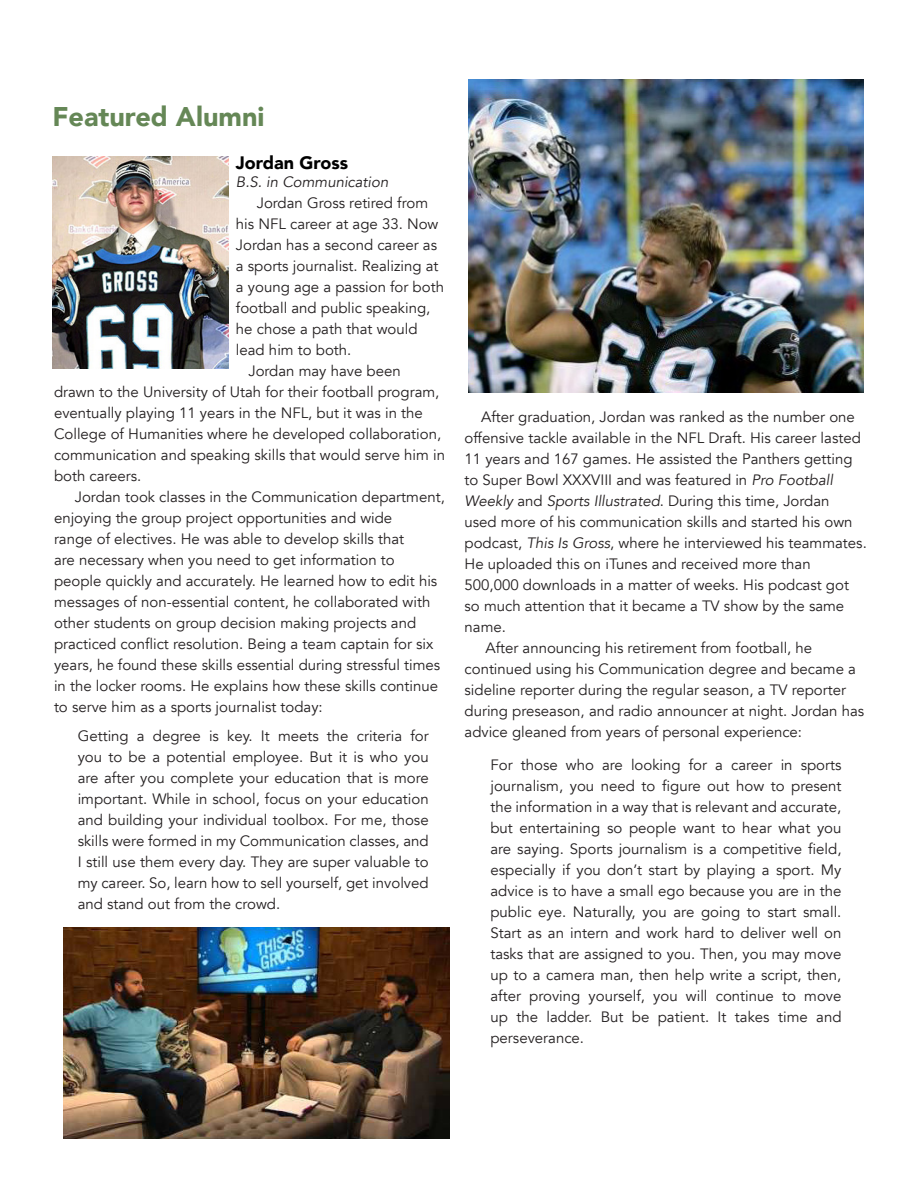
<style>
.page{position:relative;width:918px;height:1188px;background:#fff}
.page>*{position:absolute;margin:0;border:0;box-sizing:border-box;transform-origin:0 0}
.t1{font:900 27px "Avenir";color:#658756}
.t2{font:900 18px "Avenir";color:#000}
.t3{font:15px/21px "Avenir";color:#231f20}
.t4{font:italic 15px "Avenir";color:#231f20}
.s1{font-style:italic}
</style>
<div class="page">
<img style="left:52px;top:157px;width:176px;height:211px">
<img style="left:468px;top:80px;width:396px;height:313px">
<img style="left:63px;top:927px;width:387px;height:211px">
<p class="t1" style="left:52px;top:94px;width:214px">Featured Alumni</p>
<p class="t2" style="left:236px;top:147px;width:114px">Jordan Gross</p>
<p class="t4" style="left:236px;top:173px;width:154px">B.S. in Communication</p>
<p class="t3" style="left:236px;top:192px;width:210px;text-indent:21px">Jordan Gross retired from his NFL career at age 33. Now<br>Jordan has a second career as a sports journalist. Realizing at a young age a passion for both football and public speaking, he chose a path that would lead him to both.</p>
<p class="t3" style="left:54px;top:360px;width:393px;text-indent:194px">Jordan may have been drawn to the University of Utah for their football program, eventually playing 11 years in the NFL, but it was in the College of Humanities where he developed collaboration, communication and speaking skills that would serve him in both careers.</p>
<p class="t3" style="left:54px;top:486px;width:392px;text-indent:21px">Jordan took classes in the Communication department, enjoying the group project opportunities and wide<br>range of electives. He was able to develop skills that<br>are necessary when you need to get information to people quickly and accurately. He learned how to edit his messages of non-essential content, he collaborated with other students on group decision making projects and practiced conflict resolution. Being a team captain for six years, he found these skills essential during stressful times in the locker rooms. He explains how these skills continue to serve him as a sports journalist today:</p>
<p class="t3" style="left:78px;top:725px;width:353px;text-align:justify">Getting a degree is key. It meets the criteria for you to be a potential employee. But it is who you are after you complete your education that is more important. While in school, focus on your education and building your individual toolbox. For me, those skills were formed in my Communication classes, and I still use them every day. They are super valuable to my career. So, learn how to sell yourself, get involved and stand out from the crowd.</p>
<p class="t3" style="left:465px;top:406px;width:404px;text-indent:17px">After graduation, Jordan was ranked as the number one offensive tackle available in the NFL Draft. His career lasted 11 years and 167 games. He assisted the Panthers getting to Super Bowl XXXVIII and was featured in <span class="s1">Pro Football Weekly</span> and <span class="s1">Sports Illustrated</span>. During this time, Jordan<br>used more of his communication skills and started his own podcast, <span class="s1">This Is Gross</span>, where he interviewed his teammates.<br>He uploaded this on iTunes and received more than 500,000 downloads in a matter of weeks. His podcast got so much attention that it became a TV show by the same name.</p>
<p class="t3" style="left:465px;top:638px;width:401px;text-indent:21px">After announcing his retirement from football, he continued using his Communication degree and became a sideline reporter during the regular season, a TV reporter during preseason, and radio announcer at night. Jordan has advice gleaned from years of personal experience:</p>
<p class="t3" style="left:490px;top:755px;width:353px;text-align:justify">For those who are looking for a career in sports journalism, you need to figure out how to present the information in a way that is relevant and accurate, but entertaining so people want to hear what you are saying. Sports journalism is a competitive field, especially if you don’t start by playing a sport. My advice is to have a small ego because you are in the public eye. Naturally, you are going to start small.<br>Start as an intern and work hard to deliver well on tasks that are assigned to you. Then, you may move up to a camera man, then help write a script, then, after proving yourself, you will continue to move up the ladder. But be patient. It takes time and perseverance.</p>
</div>
